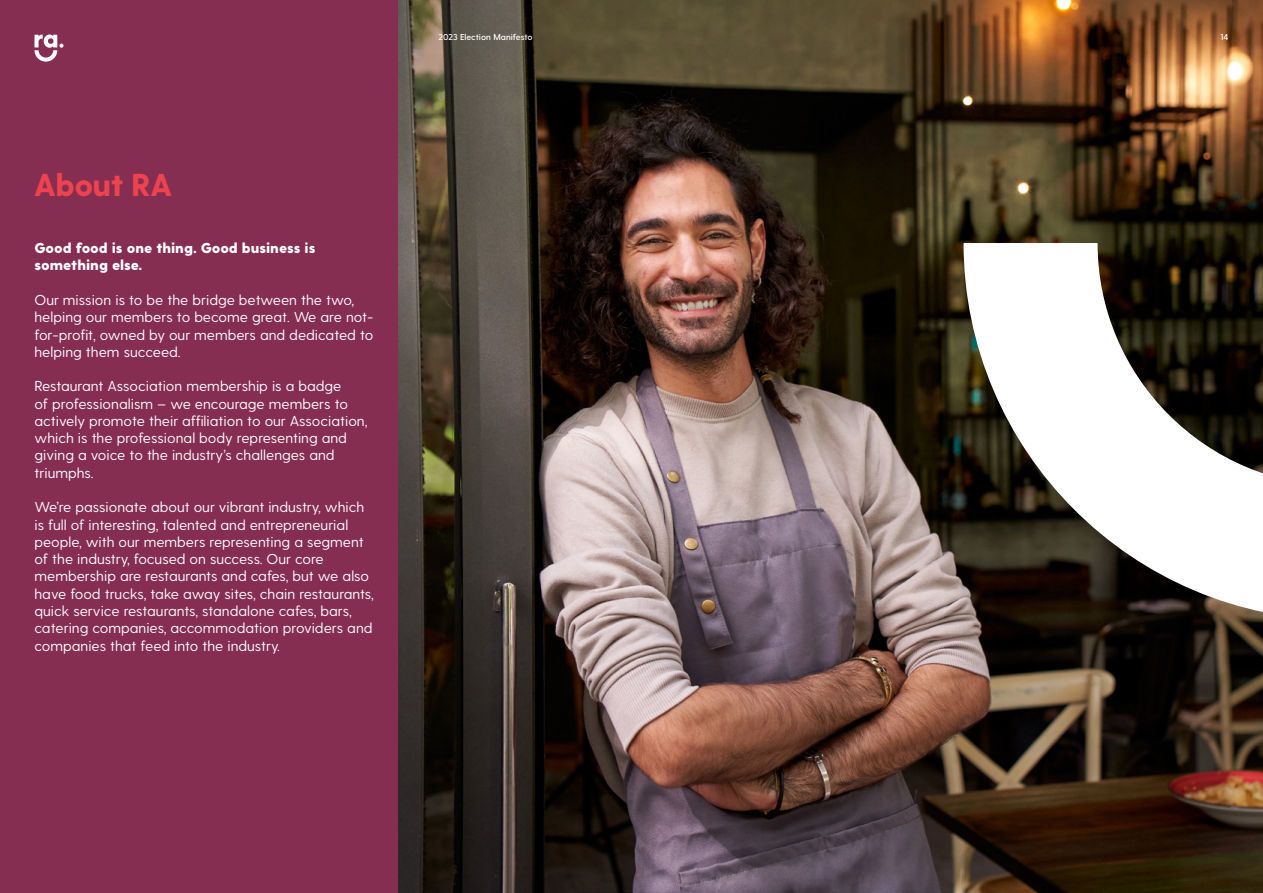
<style>
.page{position:relative;width:1263px;height:893px;background:#862e51}
.page>*{position:absolute;margin:0;border:0;box-sizing:border-box;transform-origin:0 0}
.t1{font:800 31.65px "Greycliff CF";letter-spacing:-.02em;color:#ec434e}
.t2{font:14.4px/17.2px "Greycliff CF";color:#fff}
.t3{font:800 14.4px/17.2px "Greycliff CF";color:#fff}
.t4{font:600 8.55px "Greycliff CF";color:#fff}
</style>
<div class="page">
<img style="left:399px;top:0;width:864px;height:893px">
<svg style="left:963px;top:243px;width:300px;height:377px;background:#8a8781"></svg>
<svg style="left:35px;top:35px;width:29px;height:27px"></svg>
<p class="t1" style="left:34px;top:166px;width:140px">About RA</p>
<p class="t3" style="left:34px;top:240px;width:282px">Good food is one thing. Good business is something else.</p>
<p class="t2" style="left:34px;top:292px;width:340px">Our mission is to be the bridge between the two, helping our members to become great. We are not&shy;for-profit, owned by our members and dedicated to helping them succeed.</p>
<p class="t2" style="left:34px;top:378px;width:334px">Restaurant Association membership is a badge<br>of professionalism – we encourage members to actively promote their affiliation to our Association, which is the professional body representing and giving a voice to the industry’s challenges and triumphs.</p>
<p class="t2" style="left:34px;top:499px;width:341px">We’re passionate about our vibrant industry, which is full of interesting, talented and entrepreneurial people, with our members representing a segment of the industry, focused on success. Our core membership are restaurants and cafes, but we also have food trucks, take away sites, chain restaurants, quick service restaurants, standalone cafes, bars, catering companies, accommodation providers and companies that feed into the industry.</p>
<p class="t4" style="left:438px;top:32px;width:96px">2023 Election Manifesto</p>
<p class="t4" style="left:1220px;top:32px;width:9px">14</p>
</div>
